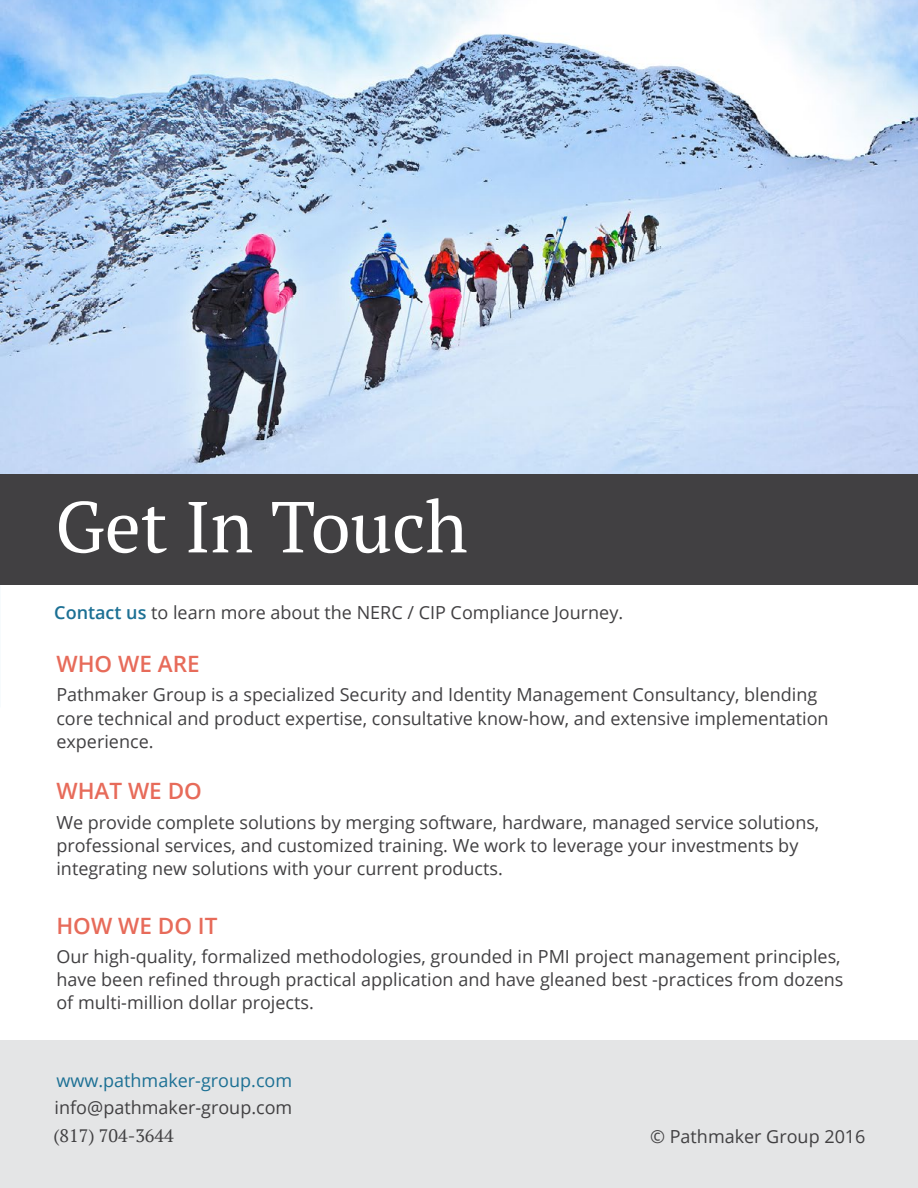
<style>
.page{position:relative;width:918px;height:1188px;background:#fff}
.page>*{position:absolute;margin:0;border:0;box-sizing:border-box;transform-origin:0 0}
.t1{font:72px "PT Serif";color:#fff}
.t2{font:600 22.5px "Open Sans";color:#e76b5a}
.t3{font:18px/23.2px "Open Sans";color:#414042}
.t4{font:18px "Open Sans";color:#1c7094}
.t5{font:18px "PT Serif";color:#414042}
.s1{font-weight:600;color:#1c7094}
</style>
<div class="page">
<img style="left:0;top:0;width:918px;height:474px">
<div style="left:0;top:1040px;width:918px;height:148px;background:#e4e5e6"></div>
<div style="left:0;top:474px;width:918px;height:110px;background:#414042"></div>
<h1 class="t1" style="left:55px;top:480px;width:414px">Get In Touch</h1>
<p class="t3" style="left:54px;top:600px;width:570px"><span class="s1">Contact us</span> to learn more about the NERC / CIP Compliance Journey.</p>
<p class="t2" style="left:56px;top:649px;width:145px">WHO WE ARE</p>
<p class="t3" style="left:56px;top:683px;width:774px">Pathmaker Group is a specialized Security and Identity Management Consultancy, blending core technical and product expertise, consultative know-how, and extensive implementation experience.</p>
<p class="t2" style="left:56px;top:776px;width:147px">WHAT WE DO</p>
<p class="t3" style="left:56px;top:810px;width:764px">We provide complete solutions by merging software, hardware, managed service solutions, professional services, and customized training. We work to leverage your investments by integrating new solutions with your current products.</p>
<p class="t2" style="left:56px;top:910px;width:163px">HOW WE DO IT</p>
<p class="t3" style="left:56px;top:944px;width:789px">Our high-quality, formalized methodologies, grounded in PMI project management principles, have been refined through practical application and have gleaned best -practices from dozens of multi-million dollar projects.</p>
<p class="t4" style="left:56px;top:1068px;width:237px">www.pathmaker-group.com</p>
<p class="t3" style="left:55px;top:1096px;width:239px">info@pathmaker-group.com</p>
<p class="t5" style="left:53px;top:1124px;width:122px">(817) 704-3644</p>
<p class="t3" style="left:650px;top:1124px;width:217px">© Pathmaker Group 2016</p>
</div>
